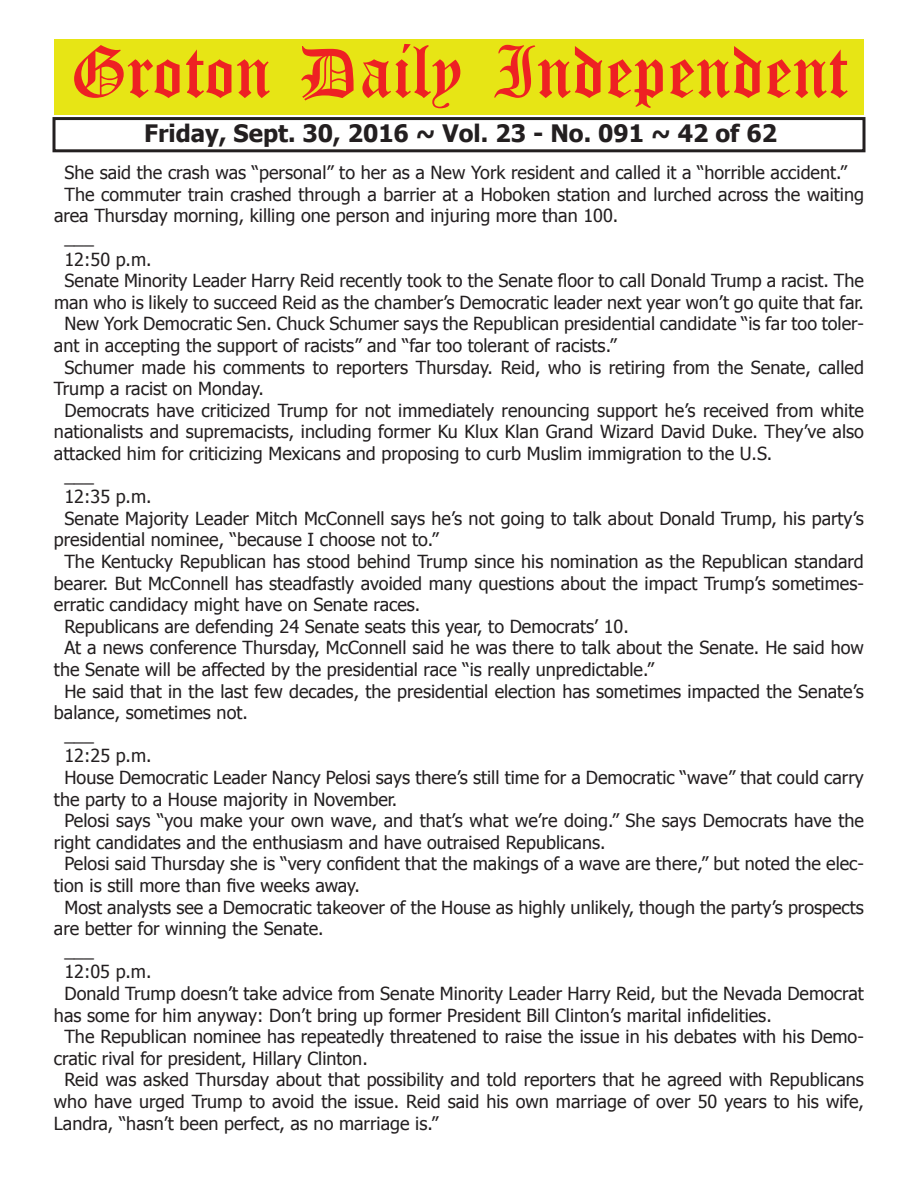
<style>
.page{position:relative;width:918px;height:1188px;background:#fff}
.page>*{position:absolute;margin:0;border:0;box-sizing:border-box;transform-origin:0 0}
.t1{font:54px "Old English Five";color:#ee2123}
.t2{font:700 24px "Tahoma";color:#231f20}
.t3{font:18px "Tahoma";color:#231f20}
</style>
<div class="page">
<div style="left:52px;top:117px;width:814px;height:35px;border:3px solid #231f20"></div>
<div style="left:54px;top:40px;width:810px;height:75px;background:#e7e515"></div>
<h1 class="t1" style="left:70px;top:47px;width:779px">Groton Daily Independent</h1>
<h2 class="t2" style="left:144px;top:116px;width:634px">Friday, Sept. 30, 2016 ~ Vol. 23 - No. 091 ~ 42 of 62</h2>
<p class="t3" style="left:64px;top:161px;width:784px">She said the crash was “personal” to her as a New York resident and called it a “horrible accident.”</p>
<p class="t3" style="left:64px;top:182px;width:801px">The commuter train crashed through a barrier at a Hoboken station and lurched across the waiting</p>
<p class="t3" style="left:54px;top:204px;width:566px">area Thursday morning, killing one person and injuring more than 100.</p>
<p class="t3" style="left:64px;top:225px;width:31px">___</p>
<p class="t3" style="left:64px;top:247px;width:89px">12:50 p.m.</p>
<p class="t3" style="left:64px;top:269px;width:801px">Senate Minority Leader Harry Reid recently took to the Senate floor to call Donald Trump a racist. The</p>
<p class="t3" style="left:54px;top:290px;width:812px">man who is likely to succeed Reid as the chamber’s Democratic leader next year won’t go quite that far.</p>
<p class="t3" style="left:64px;top:312px;width:801px">New York Democratic Sen. Chuck Schumer says the Republican presidential candidate “is far too toler-</p>
<p class="t3" style="left:54px;top:333px;width:564px">ant in accepting the support of racists” and “far too tolerant of racists.”</p>
<p class="t3" style="left:64px;top:355px;width:801px">Schumer made his comments to reporters Thursday. Reid, who is retiring from the Senate, called</p>
<p class="t3" style="left:54px;top:377px;width:212px">Trump a racist on Monday.</p>
<p class="t3" style="left:64px;top:398px;width:801px">Democrats have criticized Trump for not immediately renouncing support he’s received from white</p>
<p class="t3" style="left:54px;top:420px;width:811px">nationalists and supremacists, including former Ku Klux Klan Grand Wizard David Duke. They’ve also</p>
<p class="t3" style="left:54px;top:441px;width:720px">attacked him for criticizing Mexicans and proposing to curb Muslim immigration to the U.S.</p>
<p class="t3" style="left:64px;top:463px;width:31px">___</p>
<p class="t3" style="left:64px;top:485px;width:89px">12:35 p.m.</p>
<p class="t3" style="left:64px;top:506px;width:801px">Senate Majority Leader Mitch McConnell says he’s not going to talk about Donald Trump, his party’s</p>
<p class="t3" style="left:54px;top:528px;width:386px">presidential nominee, “because I choose not to.”</p>
<p class="t3" style="left:64px;top:549px;width:801px">The Kentucky Republican has stood behind Trump since his nomination as the Republican standard</p>
<p class="t3" style="left:54px;top:571px;width:811px">bearer. But McConnell has steadfastly avoided many questions about the impact Trump’s sometimes-</p>
<p class="t3" style="left:54px;top:593px;width:368px">erratic candidacy might have on Senate races.</p>
<p class="t3" style="left:64px;top:614px;width:566px">Republicans are defending 24 Senate seats this year, to Democrats’ 10.</p>
<p class="t3" style="left:64px;top:636px;width:801px">At a news conference Thursday, McConnell said he was there to talk about the Senate. He said how</p>
<p class="t3" style="left:54px;top:657px;width:602px">the Senate will be affected by the presidential race “is really unpredictable.”</p>
<p class="t3" style="left:64px;top:679px;width:801px">He said that in the last few decades, the presidential election has sometimes impacted the Senate’s</p>
<p class="t3" style="left:54px;top:701px;width:195px">balance, sometimes not.</p>
<p class="t3" style="left:64px;top:722px;width:31px">___</p>
<p class="t3" style="left:64px;top:744px;width:89px">12:25 p.m.</p>
<p class="t3" style="left:64px;top:765px;width:801px">House Democratic Leader Nancy Pelosi says there’s still time for a Democratic “wave” that could carry</p>
<p class="t3" style="left:54px;top:787px;width:345px">the party to a House majority in November.</p>
<p class="t3" style="left:64px;top:809px;width:801px">Pelosi says “you make your own wave, and that’s what we’re doing.” She says Democrats have the</p>
<p class="t3" style="left:54px;top:830px;width:553px">right candidates and the enthusiasm and have outraised Republicans.</p>
<p class="t3" style="left:64px;top:852px;width:801px">Pelosi said Thursday she is “very confident that the makings of a wave are there,” but noted the elec-</p>
<p class="t3" style="left:54px;top:873px;width:308px">tion is still more than five weeks away.</p>
<p class="t3" style="left:64px;top:895px;width:801px">Most analysts see a Democratic takeover of the House as highly unlikely, though the party’s prospects</p>
<p class="t3" style="left:54px;top:917px;width:271px">are better for winning the Senate.</p>
<p class="t3" style="left:64px;top:938px;width:31px">___</p>
<p class="t3" style="left:64px;top:960px;width:89px">12:05 p.m.</p>
<p class="t3" style="left:64px;top:981px;width:801px">Donald Trump doesn’t take advice from Senate Minority Leader Harry Reid, but the Nevada Democrat</p>
<p class="t3" style="left:54px;top:1003px;width:719px">has some for him anyway: Don’t bring up former President Bill Clinton’s marital infidelities.</p>
<p class="t3" style="left:64px;top:1025px;width:801px">The Republican nominee has repeatedly threatened to raise the issue in his debates with his Demo-</p>
<p class="t3" style="left:54px;top:1046px;width:315px">cratic rival for president, Hillary Clinton.</p>
<p class="t3" style="left:64px;top:1068px;width:801px">Reid was asked Thursday about that possibility and told reporters that he agreed with Republicans</p>
<p class="t3" style="left:54px;top:1089px;width:812px">who have urged Trump to avoid the issue. Reid said his own marriage of over 50 years to his wife,</p>
<p class="t3" style="left:54px;top:1111px;width:386px">Landra, “hasn’t been perfect, as no marriage is.”</p>
</div>
